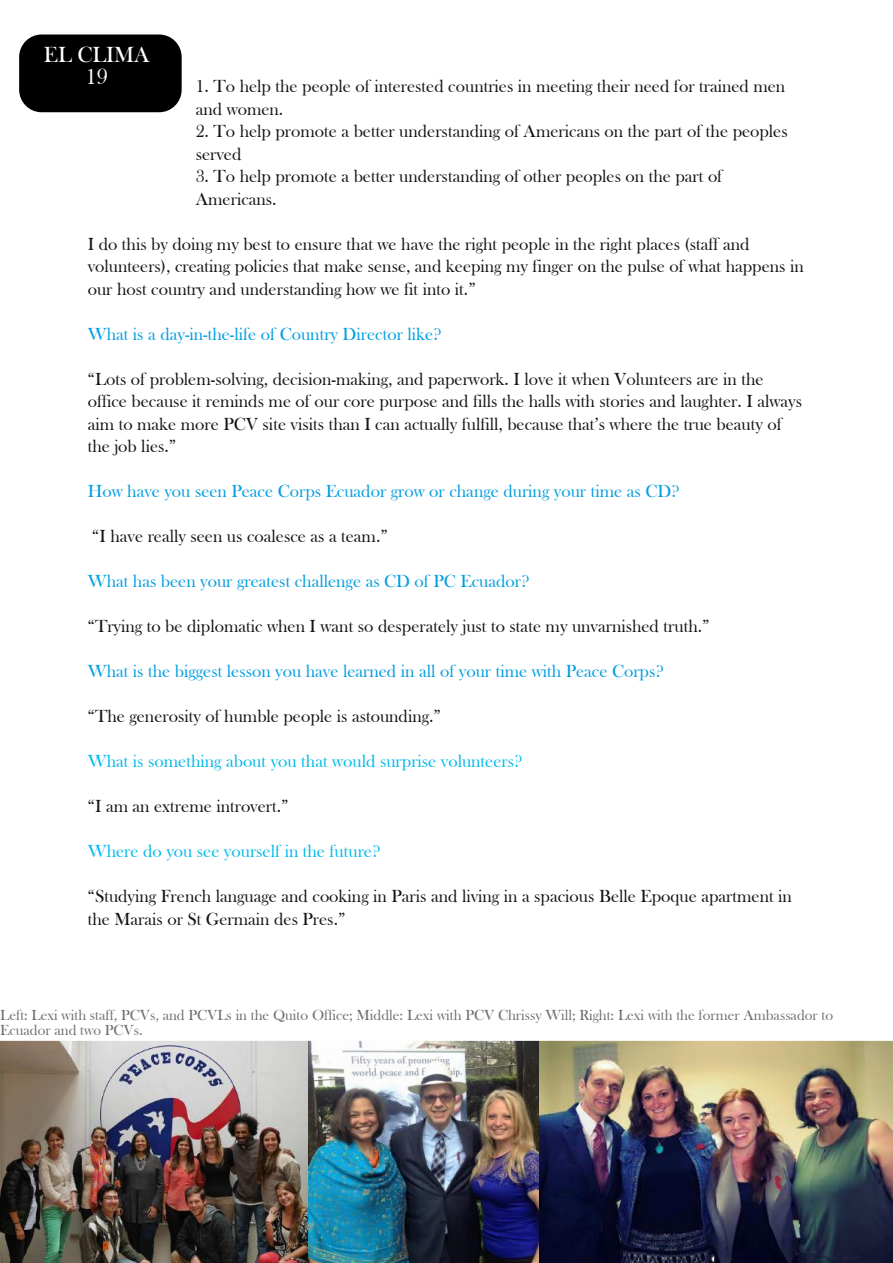
<style>
.page{position:relative;width:893px;height:1263px;background:#fff}
.page>*{position:absolute;margin:0;border:0;box-sizing:border-box;transform-origin:0 0}
.t1{font:22.5px/22.5px "Bask Old Face";color:#fff;text-align:center}
.t2{font:18px/22.5px "Bask Old Face";color:#161413}
.t3{font:18px "Bask Old Face";color:#009ee0}
.t4{font:18px "Bask Old Face";color:#00bbea}
.t5{font:15px/15px "Bask Old Face";color:#6d6e6f}
</style>
<div class="page">
<div style="left:19px;top:34px;width:163px;height:78px;background:#000;border-radius:22px"></div>
<img style="left:1px;top:1041px;width:308px;height:222px">
<img style="left:538px;top:1041px;width:355px;height:222px">
<img style="left:309px;top:1041px;width:229px;height:222px">
<p class="t1" style="left:44px;top:45px;width:107px">EL CLIMA<br>19</p>
<p class="t2" style="left:196px;top:76px;width:591px">1. To help the people of interested countries in meeting their need for trained men and women.</p>
<p class="t2" style="left:196px;top:121px;width:593px">2. To help promote a better understanding of Americans on the part of the peoples served</p>
<p class="t2" style="left:196px;top:166px;width:528px">3. To help promote a better understanding of other peoples on the part of<br>Americans.</p>
<p class="t2" style="left:88px;top:234px;width:717px">I do this by doing my best to ensure that we have the right people in the right places (staff and volunteers), creating policies that make sense, and keeping my finger on the pulse of what happens in our host country and understanding how we fit into it.”</p>
<p class="t3" style="left:88px;top:326px;width:355px">What is a day-in-the-life of Country Director like?</p>
<p class="t2" style="left:88px;top:369px;width:716px">“Lots of problem-solving, decision-making, and paperwork. I love it when Volunteers are in the office because it reminds me of our core purpose and fills the halls with stories and laughter. I always aim to make more PCV site visits than I can actually fulfill, because that’s where the true beauty of the job lies.”</p>
<p class="t3" style="left:88px;top:484px;width:593px">How have you seen Peace Corps Ecuador grow or change during your time as CD?</p>
<p class="t2" style="left:92px;top:526px;width:297px">“I have really seen us coalesce as a team.”</p>
<p class="t3" style="left:88px;top:574px;width:443px">What has been your greatest challenge as CD of PC Ecuador?</p>
<p class="t2" style="left:88px;top:616px;width:623px">“Trying to be diplomatic when I want so desperately just to state my unvarnished truth.”</p>
<p class="t3" style="left:88px;top:664px;width:577px">What is the biggest lesson you have learned in all of your time with Peace Corps?</p>
<p class="t2" style="left:88px;top:706px;width:355px">“The generosity of humble people is astounding.”</p>
<p class="t4" style="left:88px;top:754px;width:436px">What is something about you that would surprise volunteers?</p>
<p class="t2" style="left:88px;top:796px;width:202px">“I am an extreme introvert.”</p>
<p class="t4" style="left:88px;top:844px;width:294px">Where do you see yourself in the future?</p>
<p class="t2" style="left:88px;top:886px;width:706px">“Studying French language and cooking in Paris and living in a spacious Belle Epoque apartment in the Marais or St Germain des Pres.”</p>
<p class="t5" style="left:0;top:1008px;width:834px">Left: Lexi with staff, PCVs, and PCVLs in the Quito Office; Middle: Lexi with PCV Chrissy Will; Right: Lexi with the former Ambassador to<br>Ecuador and two PCVs.</p>
</div>
